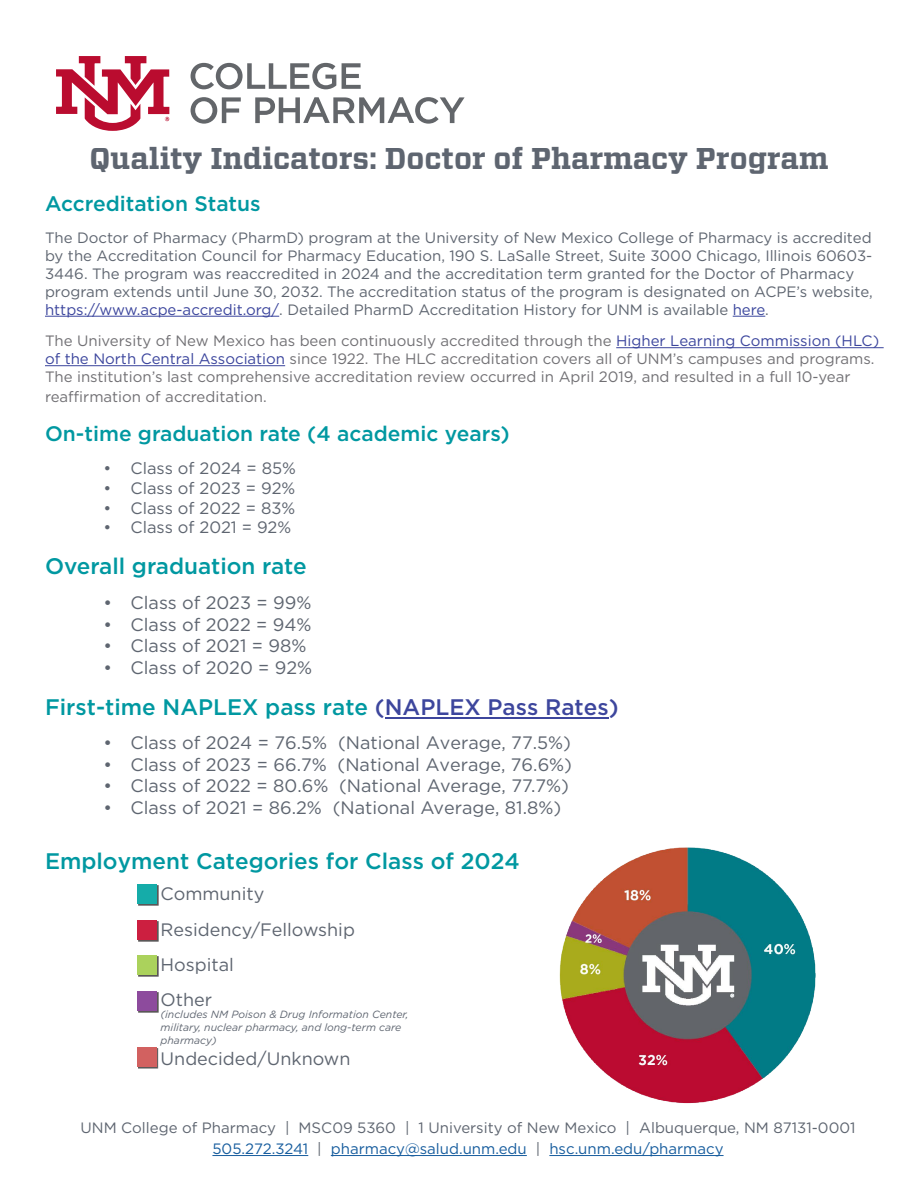
<style>
.page{position:relative;width:918px;height:1188px;background:#fff}
.page>*{position:absolute;margin:0;border:0;box-sizing:border-box;transform-origin:0 0}
.t1{font:700 30px "Vitesse";color:#5e6570}
.t2{font:500 22.5px "Gotham";color:#0098a1}
.t3{font:500 21px "Gotham";color:#0098a1}
.t4{font:18px "Gotham";color:#5e6570}
.t5{font:16.5px "Gotham";color:#5e6570}
.t6{font:15px/18px "Gotham";color:#5e6570}
.t7{font:15px/18px "Gotham";color:#717074}
.t8{font:15px "Gotham";color:#175d9e}
.t9{font:italic 10.5px/12.6px "Gotham";color:#5e6570}
.s1{color:#3b459d}
.s2{color:#3b479d}
.s3{color:#3d469d}
.s4{color:#5e6570}
</style>
<div class="page">
<hr style="left:45px;top:316px;width:234px;height:1px;background:#3b459d">
<hr style="left:733px;top:316px;width:32px;height:1px;background:#3b479d">
<hr style="left:616px;top:347px;width:268px;height:1px;background:#3b459d">
<hr style="left:45px;top:365px;width:240px;height:1px;background:#3b459d">
<hr style="left:212px;top:1155px;width:96px;height:1px;background:#175d9e">
<hr style="left:331px;top:1155px;width:196px;height:1px;background:#175d9e">
<hr style="left:549px;top:1155px;width:175px;height:1px;background:#175d9e">
<div style="left:138px;top:885px;width:21px;height:21px;background:#5a5757"></div>
<div style="left:137px;top:885px;width:20px;height:19px;background:#15aca9"></div>
<div style="left:138px;top:921px;width:21px;height:21px;background:#5a5757"></div>
<div style="left:137px;top:921px;width:20px;height:19px;background:#cc1f40"></div>
<div style="left:138px;top:956px;width:21px;height:21px;background:#5a5757"></div>
<div style="left:137px;top:955px;width:20px;height:20px;background:#abd25c"></div>
<div style="left:138px;top:992px;width:21px;height:21px;background:#5a5757"></div>
<div style="left:137px;top:991px;width:20px;height:20px;background:#8d4b9d"></div>
<div style="left:138px;top:1048px;width:21px;height:21px;background:#646162"></div>
<div style="left:137px;top:1047px;width:20px;height:20px;background:#d26160"></div>
<svg style="left:191px;top:63px;width:145px;height:26px"></svg>
<svg style="left:342px;top:63px;width:19px;height:26px"></svg>
<svg style="left:191px;top:97px;width:50px;height:27px"></svg>
<svg style="left:255px;top:97px;width:210px;height:27px"></svg>
<svg style="left:56px;top:56px;width:113px;height:75px"></svg>
<img style="left:559px;top:847px;width:257px;height:257px">
<hr style="left:385px;top:718px;width:224px;height:1px;background:#3d469d">
<p class="t1" style="left:90px;top:139px;width:740px">Quality Indicators: Doctor of Pharmacy Program</p>
<p class="t3" style="left:45px;top:190px;width:217px">Accreditation Status</p>
<p class="t6" style="left:45px;top:228px;width:829px">The Doctor of Pharmacy (PharmD) program at the University of New Mexico College of Pharmacy is accredited by the Accreditation Council for Pharmacy Education, 190 S. LaSalle Street, Suite 3000 Chicago, Illinois 60603- 3446. The program was reaccredited in 2024 and the accreditation term granted for the Doctor of Pharmacy program extends until June 30, 2032. The accreditation status of the program is designated on ACPE’s website, <span class="s1">https://www.acpe-accredit.org/</span>. Detailed PharmD Accreditation History for UNM is available <span class="s2">here</span>.</p>
<p class="t7" style="left:45px;top:332px;width:836px">The University of New Mexico has been continuously accredited through the <span class="s1">Higher Learning Commission (HLC) of the North Central Association</span> since 1922. The HLC accreditation covers all of UNM’s campuses and programs.<br>The institution’s last comprehensive accreditation review occurred in April 2019, and resulted in a full 10-year</p>
<p class="t7" style="left:45px;top:387px;width:223px">reaffirmation of accreditation.</p>
<p class="t3" style="left:45px;top:420px;width:466px">On-time graduation rate (4 academic years)</p>
<p class="t5" style="left:104px;top:458px;width:194px">• Class of 2024 = 85%</p>
<p class="t5" style="left:104px;top:477px;width:193px">• Class of 2023 = 92%</p>
<p class="t5" style="left:104px;top:497px;width:193px">• Class of 2022 = 83%</p>
<p class="t5" style="left:104px;top:517px;width:189px">• Class of 2021 = 92%</p>
<p class="t2" style="left:45px;top:551px;width:263px">Overall graduation rate</p>
<p class="t4" style="left:104px;top:591px;width:209px">• Class of 2023 = 99%</p>
<p class="t4" style="left:104px;top:613px;width:210px">• Class of 2022 = 94%</p>
<p class="t4" style="left:104px;top:634px;width:205px">• Class of 2021 = 98%</p>
<p class="t4" style="left:104px;top:656px;width:210px">• Class of 2020 = 92%</p>
<p class="t2" style="left:45px;top:692px;width:575px">First-time NAPLEX pass rate <span class="s3">(NAPLEX Pass Rates)</span></p>
<p class="t4" style="left:103px;top:731px;width:469px">• Class of 2024 = 76.5% (National Average, 77.5%)</p>
<p class="t4" style="left:103px;top:753px;width:470px">• Class of 2023 = 66.7% (National Average, 76.6%)</p>
<p class="t4" style="left:103px;top:774px;width:467px">• Class of 2022 = 80.6% (National Average, 77.7%)</p>
<p class="t4" style="left:103px;top:796px;width:459px">• Class of 2021 = 86.2% (National Average, 81.8%)</p>
<p class="t2" style="left:45px;top:846px;width:476px">Employment Categories for Class of 2024</p>
<p class="t4" style="left:161px;top:883px;width:105px">Community</p>
<p class="t4" style="left:161px;top:918px;width:196px">Residency/Fellowship</p>
<p class="t4" style="left:161px;top:953px;width:75px">Hospital</p>
<p class="t4" style="left:161px;top:988px;width:53px">Other</p>
<p class="t9" style="left:161px;top:1008px;width:249px">(includes NM Poison &amp; Drug Information Center, military, nuclear pharmacy, and long-term care pharmacy)</p>
<p class="t4" style="left:161px;top:1047px;width:191px">Undecided/Unknown</p>
<p class="t6" style="left:81px;top:1118px;width:776px">UNM College of Pharmacy | MSC09 5360 | 1 University of New Mexico | Albuquerque, NM 87131-0001</p>
<p class="t8" style="left:212px;top:1139px;width:513px">505.272.3241 <span class="s4">|</span> pharmacy@salud.unm.edu <span class="s4">|</span> hsc.unm.edu/pharmacy</p>
</div>
